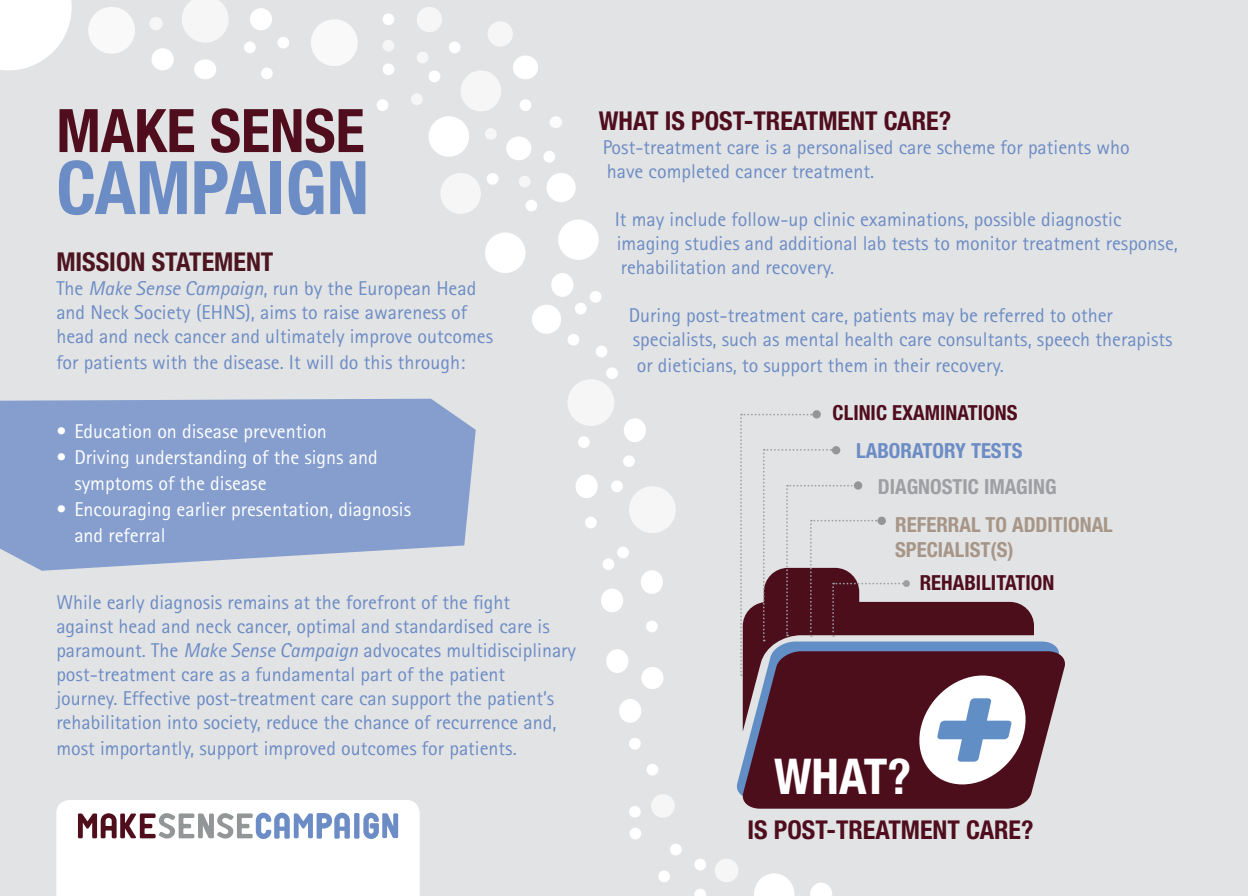
<style>
.page{position:relative;width:1248px;height:896px;background:#fff}
.page>*{position:absolute;margin:0;border:0;box-sizing:border-box;transform-origin:0 0}
.t1{font:700 condensed 74px "Helvetica Neue LT Std";color:#6c8cc5}
.t2{font:700 condensed 60px "Helvetica Neue LT Std";color:#4f0d1d}
.t3{font:700 condensed 49.4px "Helvetica Neue LT Std";color:#fff}
.t4{font:700 condensed 26px "Helvetica Neue LT Std";color:#4f0d1d}
.t5{font:700 condensed 26px "Helvetica Neue LT Std";color:#4d1520}
.t6{font:700 condensed 20.8px/25px "Helvetica Neue LT Std";color:#a79688}
.t7{font:700 condensed 20.8px "Helvetica Neue LT Std";color:#4f0d1d}
.t8{font:700 condensed 20.8px "Helvetica Neue LT Std";color:#9d9fa2}
.t9{font:700 condensed 20.8px "Helvetica Neue LT Std";color:#6c8cc5}
.t10{font:20px/24px "Rotis Sans Serif";color:#6c8cc5}
.t11{font:20px/26px "Rotis Sans Serif";color:#fff}
.s1{font-style:italic}
</style>
<div class="page">
<div style="left:0;top:0;width:1247px;height:896px;background:#e2e3e4"></div>
<svg style="left:0;top:399px;width:475px;height:172px;fill:#859ece"></svg>
<svg style="left:740px;top:651px;width:325px;height:157px;fill:#4d0e1c"></svg>
<svg style="left:742px;top:580px;width:291px;height:151px;fill:#4d0e1c"></svg>
<svg style="left:914px;top:675px;width:116px;height:109px"></svg>
<div style="left:812px;top:410px;width:8px;height:8px;background:#939596;border-radius:50%"></div>
<svg style="left:0;top:0;width:72px;height:70px"></svg>
<div style="left:460px;top:70px;width:41px;height:41px;background:#f6f6f6;border-radius:50%"></div>
<div style="left:440px;top:173px;width:41px;height:41px;background:#f6f6f6;border-radius:50%"></div>
<div style="left:558px;top:219px;width:40px;height:41px;background:#fff;border-radius:50%"></div>
<div style="left:485px;top:232px;width:40px;height:41px;background:#fff;border-radius:50%"></div>
<div style="left:506px;top:136px;width:25px;height:24px;background:#fff;border-radius:50%"></div>
<div style="left:513px;top:56px;width:25px;height:23px;background:#fff;border-radius:50%"></div>
<div style="left:428px;top:116px;width:41px;height:41px;background:#fff;border-radius:50%"></div>
<div style="left:601px;top:588px;width:22px;height:24px;background:#fff;border-radius:50%"></div>
<div style="left:551px;top:273px;width:22px;height:24px;background:#fff;border-radius:50%"></div>
<div style="left:575px;top:474px;width:22px;height:24px;background:#fff;border-radius:50%"></div>
<div style="left:623px;top:418px;width:23px;height:24px;background:#fff;border-radius:50%"></div>
<div style="left:640px;top:570px;width:23px;height:24px;background:#fff;border-radius:50%"></div>
<div style="left:619px;top:699px;width:22px;height:24px;background:#fff;border-radius:50%"></div>
<div style="left:606px;top:649px;width:22px;height:24px;background:#fff;border-radius:50%"></div>
<svg style="left:810px;top:883px;width:22px;height:13px"></svg>
<div style="left:641px;top:667px;width:22px;height:22px;background:#fff;border-radius:50%"></div>
<div style="left:250px;top:8px;width:22px;height:22px;background:#fff;border-radius:50%"></div>
<div style="left:151px;top:48px;width:23px;height:22px;background:#fff;border-radius:50%"></div>
<div style="left:194px;top:59px;width:22px;height:20px;background:#fff;border-radius:50%"></div>
<svg style="left:182px;top:0;width:47px;height:43px"></svg>
<div style="left:629px;top:486px;width:46px;height:47px;background:#f6f6f6;border-radius:50%"></div>
<div style="left:88px;top:7px;width:47px;height:47px;background:#fff;border-radius:50%"></div>
<div style="left:567px;top:379px;width:47px;height:47px;background:#f6f6f6;border-radius:50%"></div>
<div style="left:311px;top:19px;width:46px;height:47px;background:#fff;border-radius:50%"></div>
<div style="left:149px;top:17px;width:14px;height:13px;background:#f6f6f6;border-radius:50%"></div>
<div style="left:244px;top:41px;width:12px;height:12px;background:#fff;border-radius:50%"></div>
<div style="left:261px;top:67px;width:12px;height:12px;background:#fff;border-radius:50%"></div>
<div style="left:277px;top:37px;width:12px;height:12px;background:#fff;border-radius:50%"></div>
<div style="left:376px;top:99px;width:12px;height:12px;background:#fff;border-radius:50%"></div>
<div style="left:382px;top:63px;width:12px;height:12px;background:#fff;border-radius:50%"></div>
<div style="left:382px;top:13px;width:12px;height:12px;background:#fff;border-radius:50%"></div>
<div style="left:449px;top:41px;width:11px;height:12px;background:#fff;border-radius:50%"></div>
<div style="left:428px;top:70px;width:12px;height:12px;background:#fff;border-radius:50%"></div>
<div style="left:417px;top:52px;width:11px;height:11px;background:#f6f6f6;border-radius:50%"></div>
<div style="left:411px;top:93px;width:11px;height:12px;background:#f6f6f6;border-radius:50%"></div>
<div style="left:382px;top:40px;width:12px;height:12px;background:#f6f6f6;border-radius:50%"></div>
<div style="left:518px;top:176px;width:12px;height:12px;background:#f6f6f6;border-radius:50%"></div>
<div style="left:550px;top:116px;width:12px;height:12px;background:#f5f6f6;border-radius:50%"></div>
<div style="left:549px;top:116px;width:12px;height:12px;background:#fff;border-radius:50%"></div>
<div style="left:485px;top:128px;width:11px;height:12px;background:#f6f6f6;border-radius:50%"></div>
<div style="left:487px;top:21px;width:26px;height:26px;background:#f6f6f6;border-radius:50%"></div>
<div style="left:417px;top:7px;width:25px;height:25px;background:#f6f6f6;border-radius:50%"></div>
<div style="left:519px;top:99px;width:12px;height:12px;background:#fff;border-radius:50%"></div>
<div style="left:486px;top:173px;width:12px;height:12px;background:#fff;border-radius:50%"></div>
<div style="left:543px;top:151px;width:12px;height:12px;background:#fff;border-radius:50%"></div>
<div style="left:546px;top:173px;width:29px;height:29px;background:#fff;border-radius:50%"></div>
<div style="left:532px;top:305px;width:29px;height:29px;background:#fff;border-radius:50%"></div>
<div style="left:525px;top:200px;width:12px;height:11px;background:#fff;border-radius:50%"></div>
<div style="left:589px;top:291px;width:12px;height:12px;background:#fff;border-radius:50%"></div>
<div style="left:574px;top:303px;width:12px;height:11px;background:#fff;border-radius:50%"></div>
<div style="left:567px;top:334px;width:12px;height:12px;background:#fff;border-radius:50%"></div>
<div style="left:606px;top:367px;width:12px;height:12px;background:#fff;border-radius:50%"></div>
<div style="left:595px;top:346px;width:12px;height:11px;background:#fff;border-radius:50%"></div>
<div style="left:578px;top:436px;width:11px;height:12px;background:#fff;border-radius:50%"></div>
<div style="left:623px;top:455px;width:11px;height:12px;background:#fff;border-radius:50%"></div>
<div style="left:611px;top:480px;width:11px;height:12px;background:#fff;border-radius:50%"></div>
<div style="left:585px;top:516px;width:11px;height:12px;background:#fff;border-radius:50%"></div>
<div style="left:617px;top:546px;width:12px;height:12px;background:#fff;border-radius:50%"></div>
<div style="left:629px;top:738px;width:11px;height:11px;background:#fff;border-radius:50%"></div>
<div style="left:646px;top:764px;width:12px;height:11px;background:#fff;border-radius:50%"></div>
<div style="left:651px;top:794px;width:23px;height:23px;background:#f6f6f6;border-radius:50%"></div>
<div style="left:714px;top:858px;width:24px;height:24px;background:#f6f6f6;border-radius:50%"></div>
<svg style="left:754px;top:873px;width:40px;height:23px"></svg>
<div style="left:629px;top:806px;width:11px;height:11px;background:#fff;border-radius:50%"></div>
<div style="left:629px;top:827px;width:12px;height:12px;background:#fff;border-radius:50%"></div>
<div style="left:670px;top:843px;width:11px;height:12px;background:#fff;border-radius:50%"></div>
<div style="left:694px;top:858px;width:12px;height:12px;background:#fff;border-radius:50%"></div>
<div style="left:646px;top:620px;width:11px;height:12px;background:#fff;border-radius:50%"></div>
<div style="left:658px;top:870px;width:12px;height:12px;background:#fff;border-radius:50%"></div>
<svg style="left:694px;top:889px;width:12px;height:7px"></svg>
<div style="left:602px;top:558px;width:12px;height:12px;background:#fff;border-radius:50%"></div>
<svg style="left:56px;top:800px;width:364px;height:96px"></svg>
<svg style="left:740px;top:414px;width:167px;height:262px"></svg>
<div style="left:902px;top:580px;width:7px;height:7px;background:#9d9fa2;border-radius:50%"></div>
<h2 class="t2" style="left:56px;top:94px;width:309px">MAKE SENSE</h2>
<h1 class="t1" style="left:56px;top:143px;width:314px">CAMPAIGN</h1>
<h3 class="t5" style="left:56px;top:246px;width:218px">MISSION STATEMENT</h3>
<p class="t10" style="left:56px;top:276px;width:438px">The <span class="s1">Make Sense Campaign</span>, run by the European Head and Neck Society (EHNS), aims to raise awareness of head and neck cancer and ultimately improve outcomes</p>
<p class="t10" style="left:56px;top:350px;width:410px">for patients with the disease. It will do this through:</p>
<p class="t11" style="left:56px;top:418px;width:272px">• Education on disease prevention</p>
<p class="t11" style="left:74px;top:444px;width:305px;text-indent:-18px">• Driving understanding of the signs and symptoms of the disease</p>
<p class="t11" style="left:74px;top:496px;width:338px;text-indent:-18px">• Encouraging earlier presentation, diagnosis and referral</p>
<p class="t10" style="left:56px;top:590px;width:521px">While early diagnosis remains at the forefront of the fight<br>against head and neck cancer, optimal and standardised care is paramount. The <span class="s1">Make Sense Campaign</span> advocates multidisciplinary post-treatment care as a fundamental part of the patient<br>journey. Effective post-treatment care can support the patient’s rehabilitation into society, reduce the chance of recurrence and,</p>
<p class="t10" style="left:56px;top:736px;width:462px">most importantly, support improved outcomes for patients.</p>
<h3 class="t4" style="left:598px;top:105px;width:354px">WHAT IS POST-TREATMENT CARE?</h3>
<p class="t10" style="left:602px;top:135px;width:528px">Post-treatment care is a personalised care scheme for patients who have completed cancer treatment.</p>
<p class="t10" style="left:614px;top:207px;width:564px">It may include follow-up clinic examinations, possible diagnostic imaging studies and additional lab tests to monitor treatment response, rehabilitation and recovery.</p>
<p class="t10" style="left:628px;top:303px;width:545px">During post-treatment care, patients may be referred to other specialists, such as mental health care consultants, speech therapists</p>
<p class="t10" style="left:636px;top:353px;width:368px">or dieticians, to support them in their recovery.</p>
<p class="t7" style="left:832px;top:400px;width:186px">CLINIC EXAMINATIONS</p>
<p class="t9" style="left:856px;top:438px;width:168px">LABORATORY TESTS</p>
<p class="t8" style="left:877px;top:474px;width:180px">DIAGNOSTIC IMAGING</p>
<p class="t6" style="left:895px;top:512px;width:219px">REFERRAL TO ADDITIONAL<br>SPECIALIST(S)</p>
<p class="t7" style="left:919px;top:570px;width:136px">REHABILITATION</p>
<h3 class="t3" style="left:774px;top:746px;width:139px">WHAT?</h3>
<h3 class="t4" style="left:747px;top:814px;width:287px">IS POST-TREATMENT CARE?</h3>
</div>
